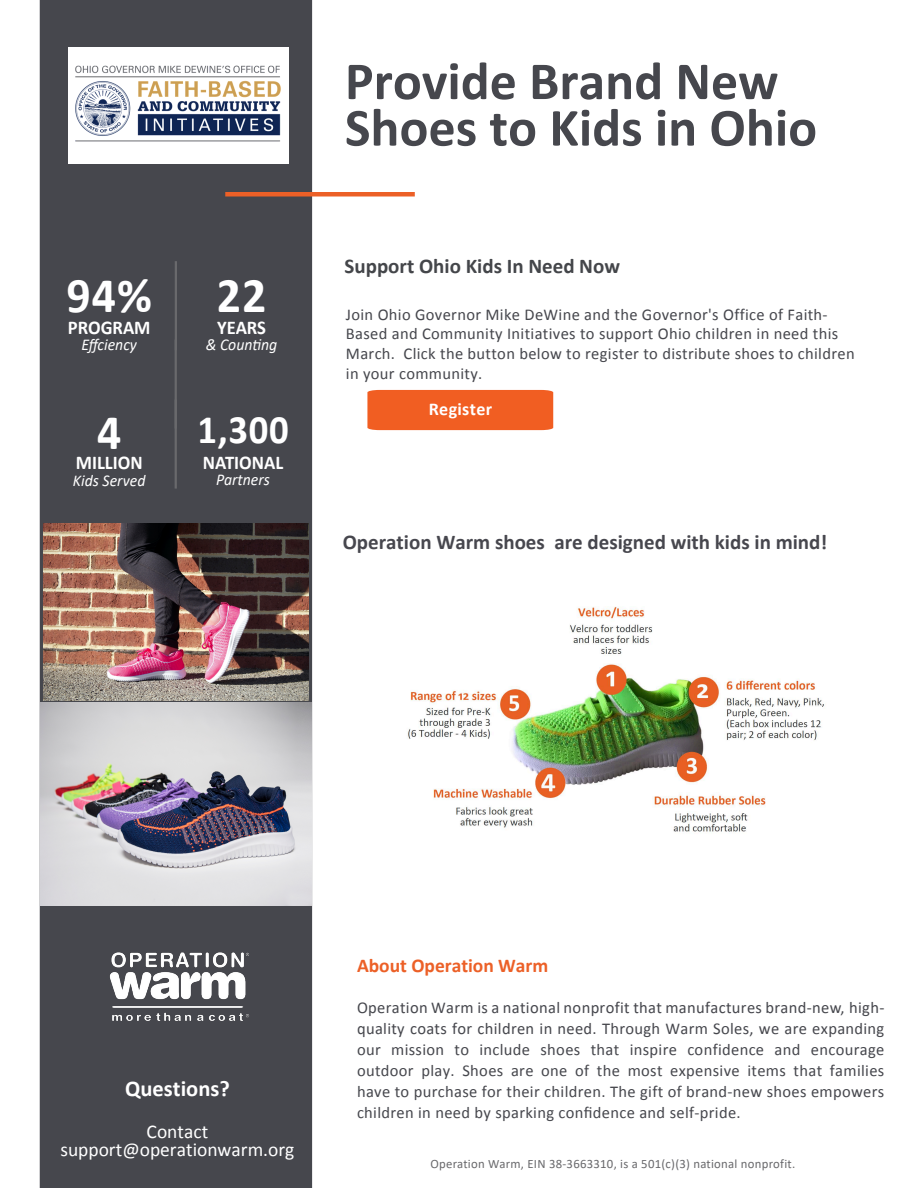
<style>
.page{position:relative;width:918px;height:1188px;background:#fff}
.page>*{position:absolute;margin:0;border:0;box-sizing:border-box;transform-origin:0 0}
.t1{font:700 54px/46.5px "Calibri";color:#46474d}
.t2{font:700 50.1px "Calibri";color:#fff;scale:.96 1}
.t3{font:700 50.1px "Calibri";color:#fff;scale:.96 1}
.t4{font:700 40.5px "Calibri";color:#fff;scale:.96 1}
.t5{font:700 22.5px "Calibri";color:#fff}
.t6{font:700 21px "Calibri";color:#47474e}
.t7{font:700 21px "Calibri";color:#44464a}
.t8{font:19.5px/18.8px "Calibri";color:#fff;text-align:center}
.t9{font:700 19.5px "Calibri";color:#fff;scale:.96 1}
.t10{font:700 19.5px "Calibri";color:#ec6027}
.t11{font:700 18px "Calibri";letter-spacing:.02em;color:#fff}
.t12{font:16.5px/21px "Calibri";letter-spacing:.02em;color:#46474d}
.t13{font:italic 16.5px "Calibri";color:#fff;scale:.96 1}
.t14{font:12.75px "Calibri";letter-spacing:.02em;color:#69696c}
.s1{font-style:inherit}
</style>
<div class="page">
<div style="left:40px;top:1px;width:271px;height:1186px;background:#46474d"></div>
<div style="left:68px;top:48px;width:220px;height:115px;background:#fff"></div>
<div style="left:40px;top:0;width:272px;height:1188px;border:2px solid #46474d"></div>
<hr style="left:225px;top:192px;width:190px;height:4px;background:#ec6027">
<img style="left:110px;top:952px;width:139px;height:69px">
<hr style="left:175px;top:339px;width:2px;height:90px;background:#69696c">
<hr style="left:175px;top:261px;width:2px;height:89px;background:#69696c">
<hr style="left:175px;top:399px;width:2px;height:90px;background:#69696c">
<img style="left:43px;top:524px;width:266px;height:177px">
<img style="left:68px;top:57px;width:221px;height:93px">
<div style="left:367px;top:390px;width:186px;height:40px;background:#f15e22"></div>
<img style="left:407px;top:606px;width:418px;height:226px">
<img style="left:40px;top:702px;width:271px;height:204px">
<h2 class="t2" style="left:67px;top:260px;width:90px">94%</h2>
<p class="t9" style="left:68px;top:314px;width:88px">PROGRAM</p>
<p class="t13" style="left:81px;top:333px;width:59px">Effciency</p>
<h2 class="t3" style="left:97px;top:397px;width:27px">4</h2>
<p class="t9" style="left:76px;top:449px;width:71px">MILLION</p>
<p class="t13" style="left:73px;top:469px;width:77px">Kids Served</p>
<h2 class="t2" style="left:217px;top:260px;width:53px">22</h2>
<p class="t9" style="left:217px;top:314px;width:52px">YEARS</p>
<p class="t13" style="left:206px;top:333px;width:76px">&amp; Counting</p>
<h3 class="t4" style="left:197px;top:401px;width:97px">1,300</h3>
<p class="t9" style="left:203px;top:449px;width:85px">NATIONAL</p>
<p class="t13" style="left:216px;top:469px;width:58px">Partners</p>
<h1 class="t1" style="left:345px;top:58px;width:474px">Provide Brand New<br>Shoes to Kids in Ohio</h1>
<p class="t7" style="left:345px;top:252px;width:277px">Support Ohio Kids In Need Now</p>
<p class="t12" style="left:346px;top:304px;width:510px;line-height:19.8px">Join Ohio Governor Mike DeWine and the Governor's Office of Faith-Based and Community Initiatives to support Ohio children in need this March. Click the button below to register to distribute shoes to children in your community.</p>
<p class="t11" style="left:429px;top:398px;width:65px">Register</p>
<p class="t6" style="left:343px;top:527px;width:486px">Operation Warm shoes are designed with kids in mind!</p>
<h3 class="t5" style="left:125px;top:1075px;width:106px">Questions?</h3>
<p class="t8" style="left:60px;top:1122px;width:236px">Contact support@operationwarm.org</p>
<p class="t10" style="left:357px;top:953px;width:193px"><span class="s1">About</span> Operation Warm</p>
<p class="t12" style="left:357px;top:997px;width:529px;text-align:justify">Operation Warm is a national nonprofit that manufactures brand-new, high&shy;quality coats for children in need. Through Warm Soles, we are expanding our mission to include shoes that inspire confidence and encourage outdoor play. Shoes are one of the most expensive items that families have to purchase for their children. The gift of brand-new shoes empowers children in need by sparking confidence and self-pride.</p>
<p class="t14" style="left:431px;top:1155px;width:366px">Operation Warm, EIN 38-3663310, is a 501(c)(3) national nonprofit.</p>
</div>
